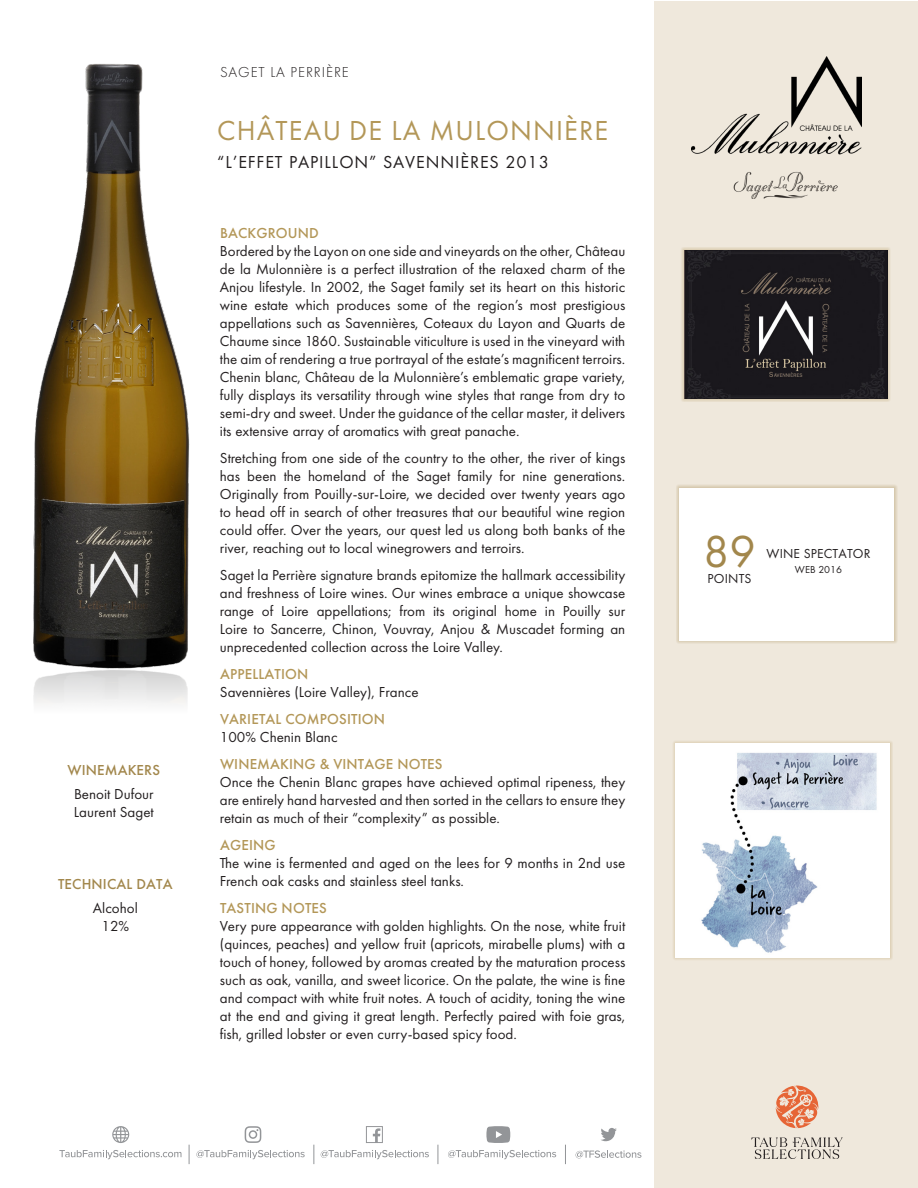
<style>
.page{position:relative;width:918px;height:1188px;background:#fff}
.page>*{position:absolute;margin:0;border:0;box-sizing:border-box;transform-origin:0 0}
.t1{font:46.5px "Futura PT";color:#a2874c}
.t2{font:28.5px "Futura PT";letter-spacing:.04em;color:#b39758}
.t3{font:18px "Futura PT";letter-spacing:.05em;color:#231f20}
.Para_Body{font:15px/18px "Futura PT";color:#231f20;text-align:justify}
.t4{font:500 15px "Futura PT";letter-spacing:.01em;color:#b39758}
.t5{font:500 15px "Futura PT";letter-spacing:.01em;color:#a2874c}
.t6{font:300 15px "Futura PT";letter-spacing:.06em;color:#231f20}
.t7{font:13.5px "Futura PT";letter-spacing:.01em;color:#231f20}
.t8{font:10.5px "Futura PT";color:#231f20}
</style>
<div class="page">
<div style="left:654px;top:1px;width:263px;height:1186px;background:#efe8dc"></div>
<img style="left:692px;top:57px;width:170px;height:142px">
<img style="left:33px;top:64px;width:157px;height:604px">
<img style="left:33px;top:668px;width:155px;height:36px">
<div style="left:681px;top:247px;width:210px;height:155px;background:#b39758;opacity:.65"></div>
<img style="left:684px;top:251px;width:204px;height:148px">
<div style="left:676px;top:484px;width:222px;height:160px;background:#a2874c;opacity:.65"></div>
<div style="left:679px;top:488px;width:215px;height:153px;background:#fff"></div>
<div style="left:673px;top:740px;width:220px;height:221px;background:#b39758;opacity:.65"></div>
<img style="left:676px;top:744px;width:213px;height:213px">
<svg style="left:576px;top:1150px;width:65px;height:8px"></svg>
<svg style="left:59px;top:1150px;width:122px;height:9px"></svg>
<svg style="left:196px;top:1150px;width:109px;height:9px"></svg>
<svg style="left:321px;top:1150px;width:108px;height:9px"></svg>
<svg style="left:448px;top:1150px;width:108px;height:9px"></svg>
<svg style="left:565px;top:1145px;width:1px;height:19px"></svg>
<svg style="left:314px;top:1145px;width:1px;height:19px"></svg>
<svg style="left:189px;top:1145px;width:1px;height:19px"></svg>
<svg style="left:366px;top:1126px;width:17px;height:17px"></svg>
<svg style="left:245px;top:1126px;width:16px;height:17px"></svg>
<svg style="left:438px;top:1145px;width:1px;height:19px"></svg>
<svg style="left:601px;top:1128px;width:16px;height:13px"></svg>
<svg style="left:112px;top:1126px;width:17px;height:17px"></svg>
<svg style="left:486px;top:1126px;width:24px;height:17px"></svg>
<svg style="left:751px;top:1137px;width:92px;height:22px"></svg>
<svg style="left:776px;top:1086px;width:43px;height:42px"></svg>
<p class="t5" style="left:67px;top:761px;width:94px">WINEMAKERS</p>
<p class="Para_Body" style="left:74px;top:785px;width:81px">Benoit Dufour</p>
<p class="Para_Body" style="left:74px;top:803px;width:81px">Laurent Saget</p>
<p class="t5" style="left:58px;top:875px;width:116px">TECHNICAL DATA</p>
<p class="Para_Body" style="left:93px;top:899px;width:46px;text-align:center">Alcohol<br>12%</p>
<p class="t6" style="left:220px;top:63px;width:130px">SAGET LA PERRIÈRE</p>
<p class="t2" style="left:217px;top:113px;width:393px">CHÂTEAU DE LA MULONNIÈRE</p>
<p class="t3" style="left:217px;top:152px;width:333px">“L’EFFET PAPILLON” SAVENNIÈRES 2013</p>
<p class="t4" style="left:220px;top:224px;width:100px">BACKGROUND</p>
<p class="Para_Body" style="left:220px;top:242px;width:407px">Bordered by the Layon on one side and vineyards on the other, Château de la Mulonnière is a perfect illustration of the relaxed charm of the Anjou lifestyle. In 2002, the Saget family set its heart on this historic wine estate which produces some of the region’s most prestigious appellations such as Savennières, Coteaux du Layon and Quarts de Chaume since 1860. Sustainable viticulture is used in the vineyard with the aim of rendering a true portrayal of the estate’s magnificent terroirs.<br>Chenin blanc, Château de la Mulonnière’s emblematic grape variety, fully displays its versatility through wine styles that range from dry to semi-dry and sweet. Under the guidance of the cellar master, it delivers its extensive array of aromatics with great panache.</p>
<p class="Para_Body" style="left:220px;top:449px;width:407px">Stretching from one side of the country to the other, the river of kings has been the homeland of the Saget family for nine generations.<br>Originally from Pouilly-sur-Loire, we decided over twenty years ago to head off in search of other treasures that our beautiful wine region could offer. Over the years, our quest led us along both banks of the river, reaching out to local winegrowers and terroirs.</p>
<p class="Para_Body" style="left:220px;top:566px;width:407px">Saget la Perrière signature brands epitomize the hallmark accessibility and freshness of Loire wines. Our wines embrace a unique showcase range of Loire appellations; from its original home in Pouilly sur Loire to Sancerre, Chinon, Vouvray, Anjou &amp; Muscadet forming an unprecedented collection across the Loire Valley.</p>
<p class="t4" style="left:220px;top:665px;width:90px">APPELLATION</p>
<p class="Para_Body" style="left:220px;top:683px;width:200px">Savennières (Loire Valley), France</p>
<p class="t4" style="left:220px;top:710px;width:167px">VARIETAL COMPOSITION</p>
<p class="Para_Body" style="left:220px;top:728px;width:119px">100% Chenin Blanc</p>
<p class="t4" style="left:220px;top:755px;width:224px">WINEMAKING &amp; VINTAGE NOTES</p>
<p class="Para_Body" style="left:220px;top:773px;width:407px">Once the Chenin Blanc grapes have achieved optimal ripeness, they are entirely hand harvested and then sorted in the cellars to ensure they retain as much of their “complexity” as possible.</p>
<p class="t4" style="left:220px;top:836px;width:57px">AGEING</p>
<p class="Para_Body" style="left:220px;top:854px;width:407px">The wine is fermented and aged on the lees for 9 months in 2nd use<br>French oak casks and stainless steel tanks.</p>
<p class="t4" style="left:220px;top:899px;width:108px">TASTING NOTES</p>
<p class="Para_Body" style="left:220px;top:917px;width:407px">Very pure appearance with golden highlights. On the nose, white fruit (quinces, peaches) and yellow fruit (apricots, mirabelle plums) with a touch of honey, followed by aromas created by the maturation process such as oak, vanilla, and sweet licorice. On the palate, the wine is fine and compact with white fruit notes. A touch of acidity, toning the wine at the end and giving it great length. Perfectly paired with foie gras, fish, grilled lobster or even curry-based spicy food.</p>
<p class="t1" style="left:703px;top:524px;width:54px">89</p>
<p class="t7" style="left:708px;top:571px;width:45px">POINTS</p>
<p class="t7" style="left:767px;top:546px;width:105px">WINE SPECTATOR</p>
<p class="t8" style="left:795px;top:563px;width:49px">WEB 2016</p>
</div>
